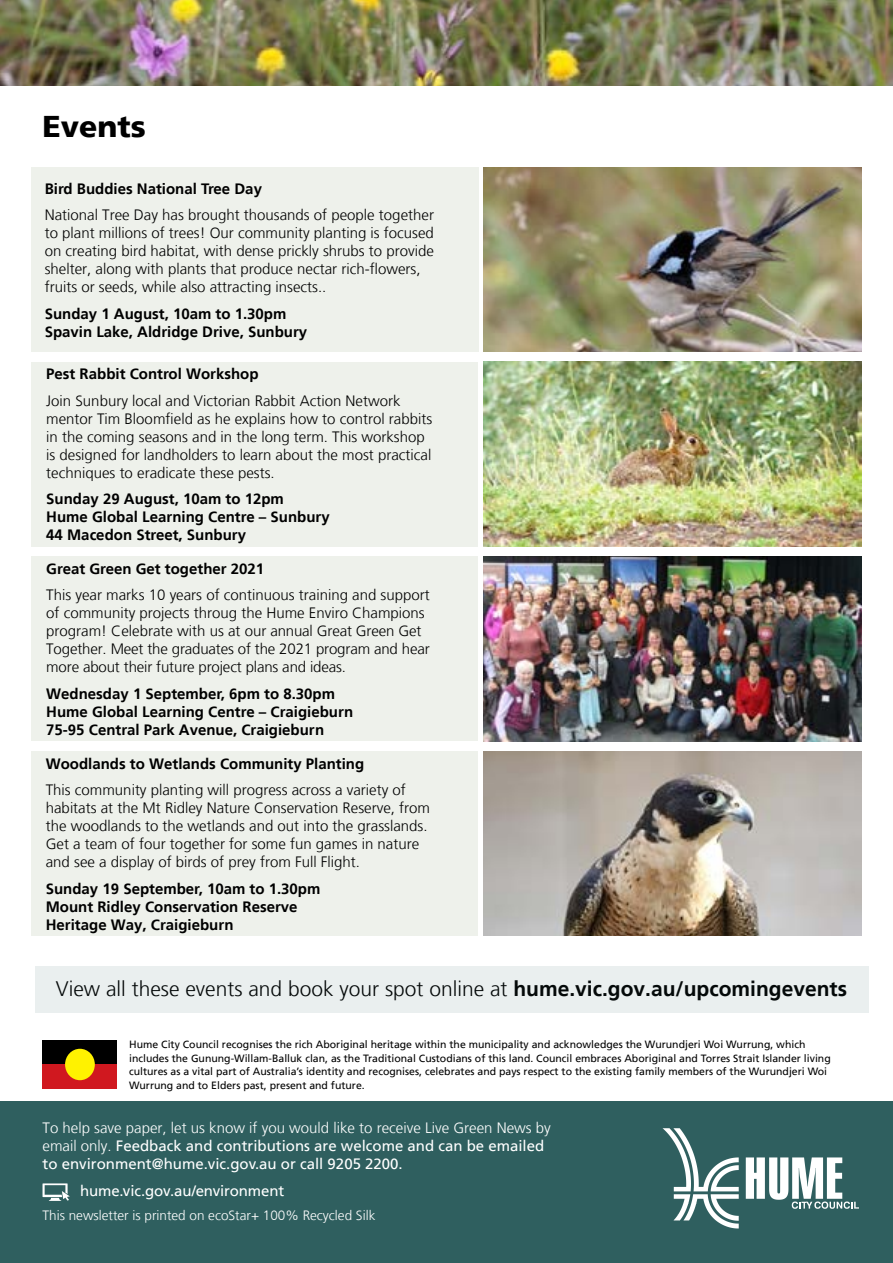
<style>
.page{position:relative;width:893px;height:1263px;background:#fff}
.page>*{position:absolute;margin:0;border:0;box-sizing:border-box;transform-origin:0 0}
.t1{font:900 30px "Frutiger LT";color:#000}
.t2{font:300 21px "Frutiger LT";color:#000}
.t3{font:300 15px/18px "Frutiger LT";color:#000}
.t4{font:700 15px/18px "Frutiger LT";color:#000}
.t5{font:15px/18px "Frutiger LT";color:#fff}
.t6{font:300 13.5px "Frutiger LT";color:#fff}
.t7{font:10.5px/13.5px "Frutiger LT";color:#000}
.s1{font-weight:700}
.s2{font-weight:300}
</style>
<div class="page">
<div style="left:0;top:1101px;width:893px;height:162px;background:#2f5f5f"></div>
<div style="left:43px;top:1040px;width:74px;height:24px;background:#000"></div>
<div style="left:43px;top:1064px;width:74px;height:25px;background:#d0181f"></div>
<div style="left:65px;top:1049px;width:30px;height:31px;background:#fff200;border-radius:50%"></div>
<svg style="left:746px;top:1157px;width:113px;height:52px"></svg>
<svg style="left:662px;top:1128px;width:77px;height:100px"></svg>
<svg style="left:43px;top:1183px;width:27px;height:18px"></svg>
<img style="left:0;top:0;width:893px;height:85px">
<div style="left:36px;top:966px;width:833px;height:47px;background:#eaefef"></div>
<div style="left:31px;top:167px;width:447px;height:185px;background:#eef1eb"></div>
<img style="left:483px;top:167px;width:379px;height:185px">
<div style="left:31px;top:556px;width:446px;height:185px;background:#eef1eb"></div>
<img style="left:483px;top:556px;width:379px;height:185px">
<div style="left:31px;top:362px;width:446px;height:184px;background:#eef1eb"></div>
<img style="left:483px;top:362px;width:379px;height:184px">
<div style="left:31px;top:751px;width:446px;height:185px;background:#eef1eb"></div>
<img style="left:483px;top:751px;width:379px;height:185px">
<h1 class="t1" style="left:43px;top:109px;width:105px">Events</h1>
<p class="t4" style="left:45px;top:179px;width:219px">Bird Buddies National Tree Day</p>
<p class="t3" style="left:45px;top:206px;width:391px">National Tree Day has brought thousands of people together to plant millions of trees! Our community planting is focused on creating bird habitat, with dense prickly shrubs to provide shelter, along with plants that produce nectar rich-flowers, fruits or seeds, while also attracting insects..</p>
<p class="t4" style="left:45px;top:304px;width:264px">Sunday 1 August, 10am to 1.30pm<br>Spavin Lake, Aldridge Drive, Sunbury</p>
<p class="t4" style="left:46px;top:365px;width:214px">Pest Rabbit Control Workshop</p>
<p class="t3" style="left:46px;top:392px;width:387px">Join Sunbury local and Victorian Rabbit Action Network mentor Tim Bloomfield as he explains how to control rabbits in the coming seasons and in the long term. This workshop is designed for landholders to learn about the most practical techniques to eradicate these pests.</p>
<p class="t4" style="left:46px;top:490px;width:285px">Sunday 29 August, 10am to 12pm<br>Hume Global Learning Centre – Sunbury<br>44 Macedon Street, Sunbury</p>
<p class="t4" style="left:46px;top:560px;width:219px">Great Green Get together 2021</p>
<p class="t3" style="left:46px;top:586px;width:385px">This year marks 10 years of continuous training and support of community projects throug the Hume Enviro Champions program! Celebrate with us at our annual Great Green Get Together. Meet the graduates of the 2021 program and hear more about their future project plans and ideas.</p>
<p class="t4" style="left:46px;top:685px;width:309px">Wednesday 1 September, 6pm to 8.30pm<br>Hume Global Learning Centre – Craigieburn<br>75-95 Central Park Avenue, Craigieburn</p>
<p class="t4" style="left:46px;top:754px;width:320px">Woodlands to Wetlands Community Planting</p>
<p class="t3" style="left:46px;top:781px;width:386px">This community planting will progress across a variety of habitats at the Mt Ridley Nature Conservation Reserve, from the woodlands to the wetlands and out into the grasslands.<br>Get a team of four together for some fun games in nature and see a display of birds of prey from Full Flight.</p>
<p class="t4" style="left:46px;top:879px;width:276px">Sunday 19 September, 10am to 1.30pm<br>Mount Ridley Conservation Reserve<br>Heritage Way, Craigieburn</p>
<h2 class="t2" style="left:56px;top:977px;width:793px">View all these events and book your spot online at <span class="s1">hume.vic.gov.au/upcomingevents</span></h2>
<p class="t7" style="left:129px;top:1038px;width:703px">Hume City Council recognises the rich Aboriginal heritage within the municipality and acknowledges the Wurundjeri Woi Wurrung, which includes the Gunung-Willam-Balluk clan, as the Traditional Custodians of this land. Council embraces Aboriginal and Torres Strait Islander living cultures as a vital part of Australia’s identity and recognises, celebrates and pays respect to the existing family members of the Wurundjeri Woi Wurrung and to Elders past, present and future.</p>
<p class="t5" style="left:43px;top:1119px;width:510px"><span class="s2">To help save paper, let us know if you would like to receive Live Green News by email only.</span> Feedback and contributions are welcome and can be emailed to environment@hume.vic.gov.au or call 9205 2200.</p>
<p class="t5" style="left:80px;top:1181px;width:206px">hume.vic.gov.au/environment</p>
<p class="t6" style="left:43px;top:1208px;width:334px">This newsletter is printed on ecoStar+ 100% Recycled Silk</p>
</div>
